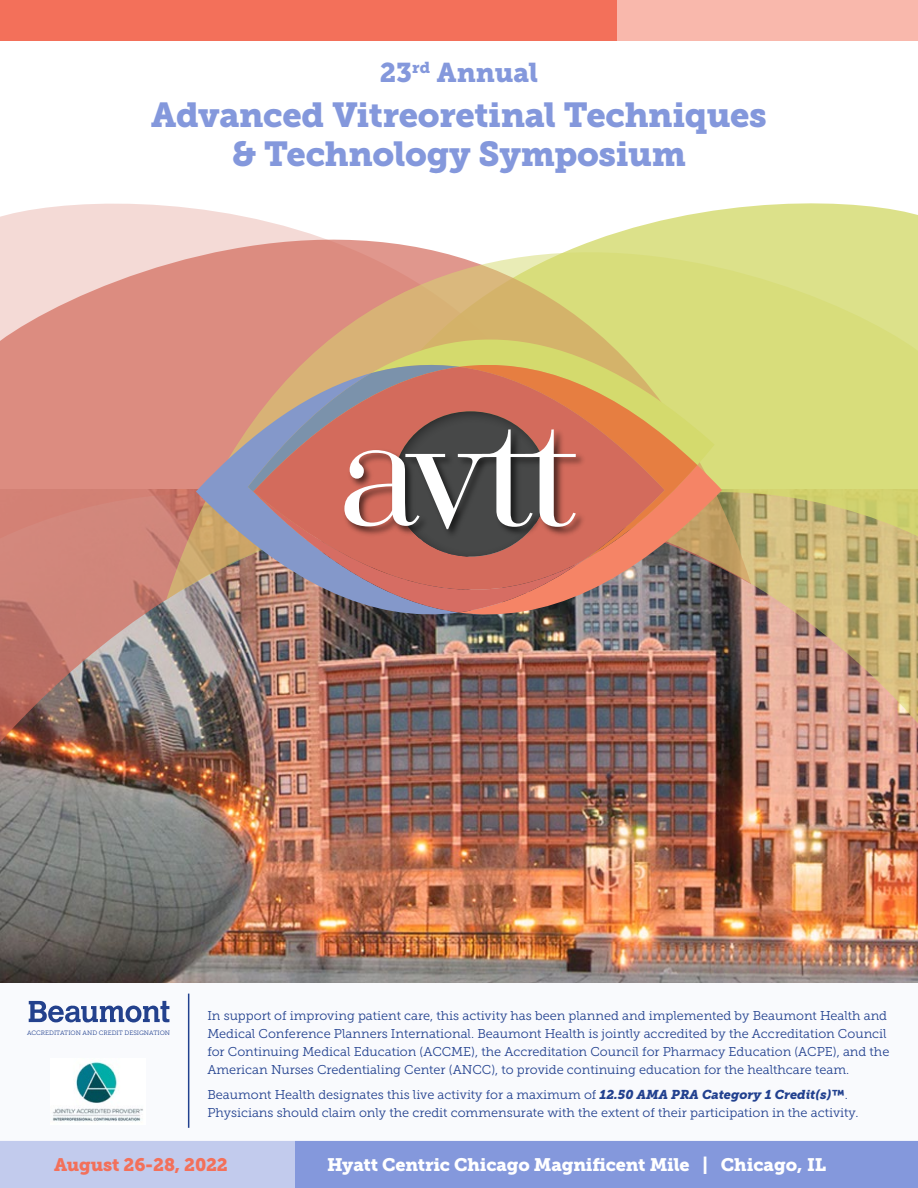
<style>
.page{position:relative;width:918px;height:1188px;background:#fff}
.page>*{position:absolute;margin:0;border:0;box-sizing:border-box;transform-origin:0 0}
.t1{font:34.5px/39px "Museo Slab 900";letter-spacing:-.01em;color:#8498dc;text-align:center}
.t2{font:27px "Museo Slab 900";color:#8498dc}
.t3{font:18px "Museo Slab 900";letter-spacing:-.01em;color:#fff}
.t4{font:18px "Museo Slab 900";letter-spacing:-.01em;color:#f3705a}
.t5{font:12.75px/18px "Museo Slab 300";color:#22418f}
.t6{font:6.3px "Museo Slab 300";letter-spacing:-.005em;color:#22418f}
.s1{font-family:"Museo Slab 900";font-style:italic}
</style>
<div class="page">
<div style="left:0;top:1140px;width:918px;height:48px;background:#8498dc"></div>
<div style="left:0;top:1140px;width:295px;height:48px;background:#c2cbed"></div>
<img style="left:0;top:754px;width:918px;height:229px">
<svg style="left:0;top:204px;width:325px;height:36px;fill:#f4dad6"></svg>
<svg style="left:325px;top:203px;width:593px;height:49px"></svg>
<svg style="left:0;top:240px;width:751px;height:514px;background:#cc9186"></svg>
<img style="left:166px;top:252px;width:752px;height:502px">
<svg style="left:196px;top:373px;width:52px;height:251px;background:#b9928a"></svg>
<svg style="left:371px;top:313px;width:344px;height:50px;background:#d6c672"></svg>
<svg style="left:459px;top:357px;width:238px;height:6px"></svg>
<svg style="left:248px;top:363px;width:474px;height:261px;background:#b27f6d"></svg>
<div style="left:0;top:983px;width:918px;height:157px;background:#f9fafd"></div>
<hr style="left:188px;top:994px;width:1px;height:134px;background:#22418f">
<div style="left:0;top:0;width:918px;height:40px;background:#f3705a"></div>
<div style="left:617px;top:0;width:301px;height:40px;background:#f9b8ac"></div>
<svg style="left:29px;top:1001px;width:140px;height:22px"></svg>
<img style="left:53px;top:1062px;width:90px;height:59px">
<h2 class="t2" style="left:380px;top:57px;width:160px">23<sup>rd</sup> Annual</h2>
<h1 class="t1" style="left:151px;top:96px;width:617px">Advanced Vitreoretinal Techniques &amp; Technology Symposium</h1>
<p class="t6" style="left:27px;top:1029px;width:144px">ACCREDITATION AND CREDIT DESIGNATION</p>
<p class="t5" style="left:207px;top:1007px;width:684px">In support of improving patient care, this activity has been planned and implemented by Beaumont Health and Medical Conference Planners International. Beaumont Health is jointly accredited by the Accreditation Council for Continuing Medical Education (ACCME), the Accreditation Council for Pharmacy Education (ACPE), and the American Nurses Credentialing Center (ANCC), to provide continuing education for the healthcare team.</p>
<p class="t5" style="left:207px;top:1085px;width:653px">Beaumont Health designates this live activity for a maximum of <span class="s1">12.50 AMA PRA Category 1 Credit(s)™</span>.<br>Physicians should claim only the credit commensurate with the extent of their participation in the activity.</p>
<h3 class="t4" style="left:54px;top:1154px;width:175px">August 26-28, 2022</h3>
<h3 class="t3" style="left:327px;top:1154px;width:501px">Hyatt Centric Chicago Magnificent Mile | Chicago, IL</h3>
</div>
